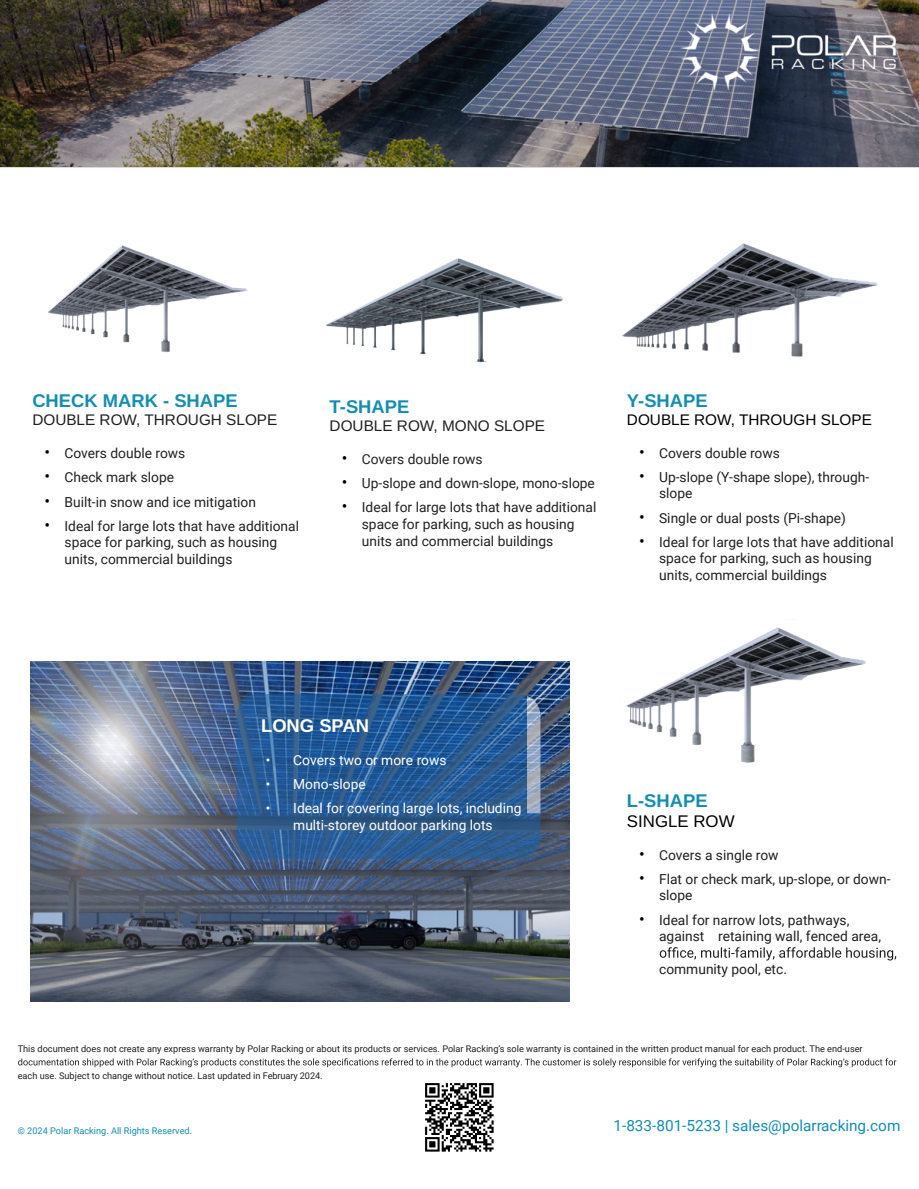
<style>
.page{position:relative;width:919px;height:1189px;background:#fff}
.page>*{position:absolute;margin:0;border:0;box-sizing:border-box;transform-origin:0 0}
.t1{font:700 18.45px "Arimo";color:#128db3}
.t2{font:700 18.45px "Arimo";color:#fff}
.t3{font:16.8px "Arimo";color:#000}
.t4{font:15.3px "Arimo";color:#202020}
.t5{font:15.3px "Roboto";color:#128db3}
.t6{font:15.3px "Arimo";color:#000}
.t7{font:13.8px/16.5px "Roboto";color:#202020}
.t8{font:13.8px/16.5px "Roboto";color:#fff;text-align:center}
.t9{font:9.15px "Roboto";color:#202020}
.t10{font:9.15px "Roboto";color:#128db3}
.s1{font-size:16.8px;color:#000}
</style>
<div class="page">
<img style="left:31px;top:661px;width:538px;height:340px">
<svg style="left:18px;top:1058px;width:878px;height:9px"></svg>
<img style="left:0;top:0;width:918px;height:168px">
<img style="left:677px;top:11px;width:221px;height:81px">
<img style="left:626px;top:619px;width:240px;height:144px">
<img style="left:326px;top:258px;width:237px;height:105px">
<img style="left:622px;top:243px;width:256px;height:114px">
<img style="left:48px;top:245px;width:200px;height:107px">
<svg style="left:236px;top:694px;width:304px;height:165px;background:#295b93"></svg>
<img style="left:527px;top:695px;width:13px;height:118px">
<svg style="left:659px;top:947px;width:237px;height:13px"></svg>
<img style="left:425px;top:1083px;width:69px;height:69px">
<h1 class="t1" style="left:32px;top:388px;width:207px">CHECK MARK - SHAPE</h1>
<p class="t4" style="left:32px;top:409px;width:246px">DOUBLE ROW, THROUGH SLOPE</p>
<p class="t7" style="left:45px;top:444px;width:142px"><span class="s1">•</span> Covers double rows</p>
<p class="t7" style="left:45px;top:468px;width:131px"><span class="s1">•</span> Check mark slope</p>
<p class="t7" style="left:45px;top:493px;width:213px"><span class="s1">•</span> Built-in snow and ice mitigation</p>
<p class="t7" style="left:65px;top:517px;width:236px;text-indent:-20px"><span class="s1">•</span> Ideal for large lots that have additional space for parking, such as housing units, commercial buildings</p>
<h1 class="t1" style="left:329px;top:394px;width:81px">T-SHAPE</h1>
<p class="t4" style="left:329px;top:415px;width:217px">DOUBLE ROW, MONO SLOPE</p>
<p class="t7" style="left:342px;top:450px;width:142px"><span class="s1">•</span> Covers double rows</p>
<p class="t7" style="left:342px;top:474px;width:254px"><span class="s1">•</span> Up-slope and down-slope, mono-slope</p>
<p class="t7" style="left:362px;top:498px;width:236px;text-indent:-20px"><span class="s1">•</span> Ideal for large lots that have additional space for parking, such as housing units and commercial buildings</p>
<h1 class="t1" style="left:627px;top:387px;width:82px">Y-SHAPE</h1>
<p class="t6" style="left:627px;top:409px;width:246px">DOUBLE ROW, THROUGH SLOPE</p>
<p class="t7" style="left:639px;top:444px;width:142px"><span class="s1">•</span> Covers double rows</p>
<p class="t7" style="left:659px;top:468px;width:211px;text-indent:-20px"><span class="s1">•</span> Up-slope (Y-shape slope), through&shy;slope</p>
<p class="t7" style="left:639px;top:509px;width:208px"><span class="s1">•</span> Single or dual posts (Pi-shape)</p>
<p class="t7" style="left:659px;top:533px;width:236px;text-indent:-20px"><span class="s1">•</span> Ideal for large lots that have additional space for parking, such as housing units, commercial buildings</p>
<h1 class="t2" style="left:261px;top:713px;width:109px">LONG SPAN</h1>
<p class="t8" style="left:266px;top:751px;width:182px">• Covers two or more rows</p>
<p class="t8" style="left:266px;top:775px;width:102px">• Mono-slope</p>
<p class="t8" style="left:266px;top:799px;width:257px">• Ideal for covering large lots, including multi-storey outdoor parking lots</p>
<h1 class="t1" style="left:627px;top:787px;width:82px">L-SHAPE</h1>
<p class="t3" style="left:627px;top:809px;width:109px">SINGLE ROW</p>
<p class="t7" style="left:639px;top:845px;width:141px"><span class="s1">•</span> Covers a single row</p>
<p class="t7" style="left:659px;top:870px;width:233px;text-indent:-20px"><span class="s1">•</span> Flat or check mark, up-slope, or down&shy;slope</p>
<p class="t7" style="left:659px;top:910px;width:223px;text-indent:-20px"><span class="s1">•</span> Ideal for narrow lots, pathways, against retaining wall, fenced area,</p>
<p class="t7" style="left:659px;top:960px;width:129px">community pool, etc.</p>
<p class="t9" style="left:18px;top:1041px;width:846px">This document does not create any express warranty by Polar Racking or about its products or services. Polar Racking’s sole warranty is contained in the written product manual for each product. The end-user</p>
<p class="t9" style="left:18px;top:1069px;width:306px">each use. Subject to change without notice. Last updated in February 2024.</p>
<p class="t10" style="left:18px;top:1124px;width:176px">© 2024 Polar Racking. All Rights Reserved.</p>
<p class="t5" style="left:613px;top:1115px;width:288px">1-833-801-5233 | sales@polarracking.com</p>
</div>
